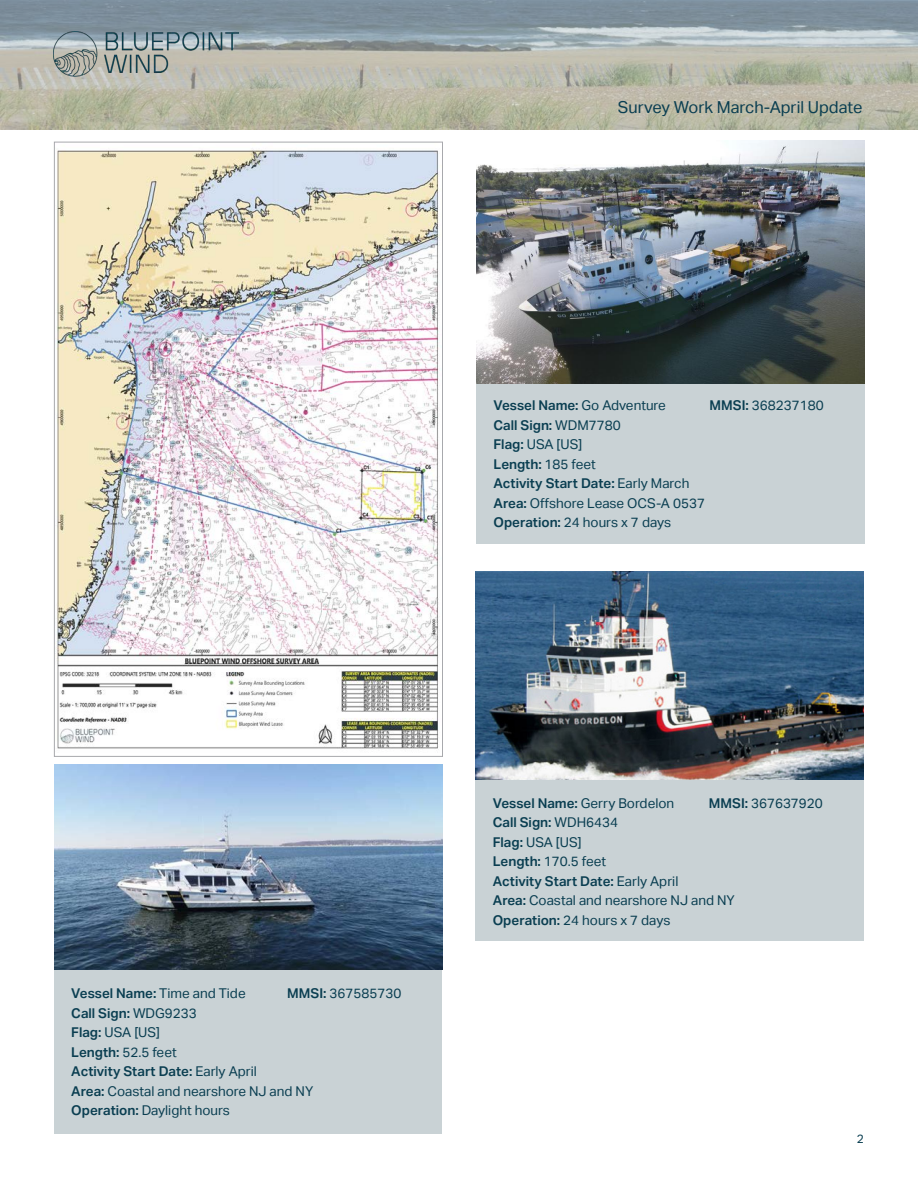
<style>
.page{position:relative;width:918px;height:1188px;background:#fff}
.page>*{position:absolute;margin:0;border:0;box-sizing:border-box;transform-origin:0 0}
.t1{font:16.5px "Aktiv Grotesk";color:#0a3e51}
.t2{font:13.5px "Aktiv Grotesk";color:#0a3e51}
.t3{font:600 13.5px "Aktiv Grotesk";color:#0a3e51}
.t4{font:12px "Aktiv Grotesk";color:#0a3e51}
.s1{font-weight:400}
.s2{font-weight:600}
</style>
<div class="page">
<img style="left:56px;top:149px;width:384px;height:600px">
<svg style="left:0;top:0;width:918px;height:130px;background:#a8ada6"></svg>
<div style="left:476px;top:373px;width:389px;height:170px;background:#c9d2d5"></div>
<img style="left:477px;top:140px;width:388px;height:244px">
<div style="left:475px;top:777px;width:389px;height:164px;background:#c9d2d5"></div>
<img style="left:476px;top:571px;width:388px;height:209px">
<div style="left:54px;top:970px;width:388px;height:164px;background:#c9d2d5"></div>
<img style="left:54px;top:764px;width:388px;height:206px">
<img style="left:53px;top:32px;width:185px;height:44px">
<p class="t1" style="left:618px;top:97px;width:246px">Survey Work March-April Update</p>
<p class="t3" style="left:494px;top:398px;width:174px">Vessel Name: <span class="s1">Go Adventure</span></p>
<p class="t2" style="left:710px;top:398px;width:116px"><span class="s2">MMSI:</span> 368237180</p>
<p class="t3" style="left:494px;top:417px;width:129px">Call Sign: <span class="s1">WDM7780</span></p>
<p class="t2" style="left:494px;top:437px;width:90px"><span class="s2">Flag:</span> USA [US]</p>
<p class="t3" style="left:494px;top:456px;width:104px">Length: <span class="s1">185 feet</span></p>
<p class="t3" style="left:494px;top:476px;width:197px">Activity Start Date: <span class="s1">Early March</span></p>
<p class="t2" style="left:494px;top:495px;width:213px"><span class="s2">Area:</span> Offshore Lease OCS-A 0537</p>
<p class="t2" style="left:494px;top:515px;width:179px"><span class="s2">Operation:</span> 24 hours x 7 days</p>
<p class="t3" style="left:71px;top:986px;width:176px">Vessel Name: <span class="s1">Time and Tide</span></p>
<p class="t2" style="left:287px;top:986px;width:116px"><span class="s2">MMSI:</span> 367585730</p>
<p class="t3" style="left:71px;top:1005px;width:127px">Call Sign: <span class="s1">WDG9233</span></p>
<p class="t2" style="left:71px;top:1025px;width:90px"><span class="s2">Flag:</span> USA [US]</p>
<p class="t2" style="left:71px;top:1044px;width:107px"><span class="s2">Length:</span> 52.5 feet</p>
<p class="t3" style="left:71px;top:1064px;width:187px">Activity Start Date: <span class="s1">Early April</span></p>
<p class="t2" style="left:71px;top:1083px;width:244px"><span class="s2">Area:</span> Coastal and nearshore NJ and NY</p>
<p class="t2" style="left:71px;top:1103px;width:160px"><span class="s2">Operation:</span> Daylight hours</p>
<p class="t2" style="left:493px;top:795px;width:183px"><span class="s2">Vessel Name:</span> Gerry Bordelon</p>
<p class="t2" style="left:709px;top:795px;width:116px"><span class="s2">MMSI:</span> 367637920</p>
<p class="t3" style="left:493px;top:814px;width:127px">Call Sign: <span class="s1">WDH6434</span></p>
<p class="t2" style="left:493px;top:834px;width:90px"><span class="s2">Flag:</span> USA [US]</p>
<p class="t2" style="left:493px;top:853px;width:115px"><span class="s2">Length:</span> 170.5 feet</p>
<p class="t3" style="left:493px;top:873px;width:187px">Activity Start Date: <span class="s1">Early April</span></p>
<p class="t2" style="left:493px;top:892px;width:244px"><span class="s2">Area:</span> Coastal and nearshore NJ and NY</p>
<p class="t2" style="left:493px;top:912px;width:179px"><span class="s2">Operation:</span> 24 hours x 7 days</p>
<p class="t4" style="left:857px;top:1131px;width:9px">2</p>
</div>
